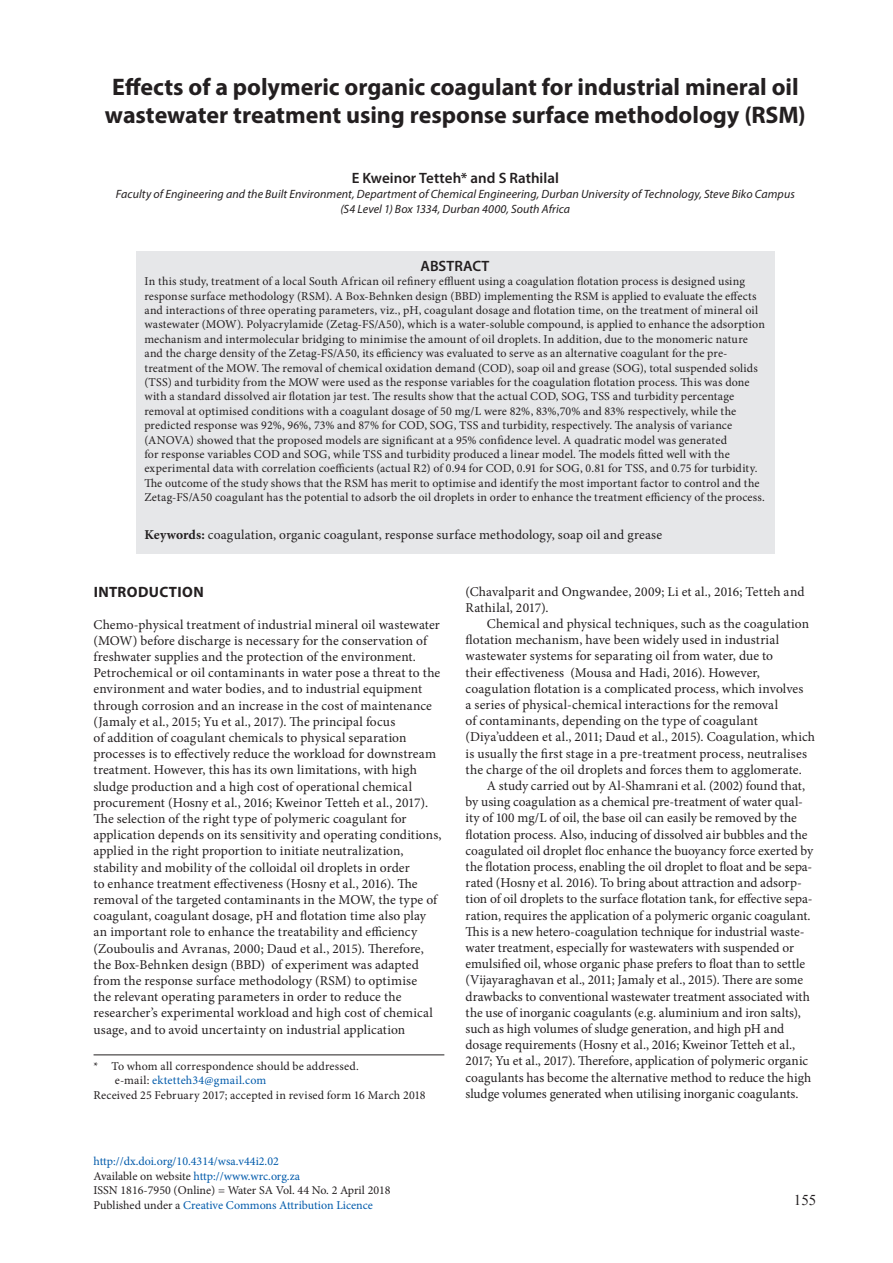
<style>
.page{position:relative;width:893px;height:1263px;background:#fff}
.page>*{position:absolute;margin:0;border:0;box-sizing:border-box;transform-origin:0 0}
.t1{font:700 24px/28.8px "Myriad Pro";letter-spacing:-.005em;color:#231f20}
.t2{font:600 15px "Myriad Pro";color:#231f20}
.t3{font:700 15px "Myriad Pro";letter-spacing:.025em;color:#231f20}
.t4{font:15px "Times New Roman";color:#231f20}
.t5{font:13.5px/16.2px "Minion Pro";letter-spacing:.005em;color:#231f20}
.t6{font:12px/14.4px "Minion Pro";letter-spacing:.015em;color:#231f20}
.t7{font:12px/14.4px "Minion Pro";color:#015aaa}
.t8{font:italic 12px/15px "Myriad Pro";letter-spacing:.005em;color:#231f20;text-align:center}
.t9{font:12px "Minion Pro";letter-spacing:.02em;color:#015aaa}
.s1{font-weight:700}
.s2{color:#231f20}
</style>
<div class="page">
<div style="left:136px;top:251px;width:638px;height:303px;background:#e6e7e9"></div>
<hr style="left:94px;top:1054px;width:350px;height:1px;background:#231f20">
<h1 class="t1" style="left:105px;top:71px;width:702px">Effects of a polymeric organic coagulant for industrial mineral oil wastewater treatment using response surface methodology (RSM)</h1>
<p class="t2" style="left:352px;top:169px;width:209px">E Kweinor Tetteh* and S Rathilal</p>
<p class="t8" style="left:116px;top:187px;width:680px">Faculty of Engineering and the Built Environment, Department of Chemical Engineering, Durban University of Technology, Steve Biko Campus (S4 Level 1) Box 1334, Durban 4000, South Africa</p>
<p class="t2" style="left:420px;top:256px;width:70px">ABSTRACT</p>
<p class="t6" style="left:144px;top:274px;width:622px">In this study, treatment of a local South African oil refinery effluent using a coagulation flotation process is designed using response surface methodology (RSM). A Box-Behnken design (BBD) implementing the RSM is applied to evaluate the effects and interactions of three operating parameters, viz., pH, coagulant dosage and flotation time, on the treatment of mineral oil wastewater (MOW). Polyacrylamide (Zetag-FS/A50), which is a water-soluble compound, is applied to enhance the adsorption mechanism and intermolecular bridging to minimise the amount of oil droplets. In addition, due to the monomeric nature and the charge density of the Zetag-FS/A50, its efficiency was evaluated to serve as an alternative coagulant for the pre&shy;treatment of the MOW. The removal of chemical oxidation demand (COD), soap oil and grease (SOG), total suspended solids (TSS) and turbidity from the MOW were used as the response variables for the coagulation flotation process. This was done with a standard dissolved air flotation jar test. The results show that the actual COD, SOG, TSS and turbidity percentage removal at optimised conditions with a coagulant dosage of 50 mg/L were 82%, 83%,70% and 83% respectively, while the predicted response was 92%, 96%, 73% and 87% for COD, SOG, TSS and turbidity, respectively. The analysis of variance (ANOVA) showed that the proposed models are significant at a 95% confidence level. A quadratic model was generated<br>for response variables COD and SOG, while TSS and turbidity produced a linear model. The models fitted well with the experimental data with correlation coefficients (actual R2) of 0.94 for COD, 0.91 for SOG, 0.81 for TSS, and 0.75 for turbidity.<br>The outcome of the study shows that the RSM has merit to optimise and identify the most important factor to control and the Zetag-FS/A50 coagulant has the potential to adsorb the oil droplets in order to enhance the treatment efficiency of the process.</p>
<p class="t5" style="left:144px;top:526px;width:519px"><span class="s1">Keywords:</span> coagulation, organic coagulant, response surface methodology, soap oil and grease</p>
<p class="t3" style="left:94px;top:582px;width:112px">INTRODUCTION</p>
<p class="t5" style="left:94px;top:616px;width:350px">Chemo-physical treatment of industrial mineral oil wastewater (MOW) before discharge is necessary for the conservation of freshwater supplies and the protection of the environment.<br>Petrochemical or oil contaminants in water pose a threat to the environment and water bodies, and to industrial equipment through corrosion and an increase in the cost of maintenance (Jamaly et al., 2015; Yu et al., 2017). The principal focus<br>of addition of coagulant chemicals to physical separation processes is to effectively reduce the workload for downstream treatment. However, this has its own limitations, with high sludge production and a high cost of operational chemical procurement (Hosny et al., 2016; Kweinor Tetteh et al., 2017).<br>The selection of the right type of polymeric coagulant for application depends on its sensitivity and operating conditions, applied in the right proportion to initiate neutralization, stability and mobility of the colloidal oil droplets in order<br>to enhance treatment effectiveness (Hosny et al., 2016). The removal of the targeted contaminants in the MOW, the type of coagulant, coagulant dosage, pH and flotation time also play an important role to enhance the treatability and efficiency (Zouboulis and Avranas, 2000; Daud et al., 2015). Therefore, the Box-Behnken design (BBD) of experiment was adapted from the response surface methodology (RSM) to optimise<br>the relevant operating parameters in order to reduce the researcher’s experimental workload and high cost of chemical usage, and to avoid uncertainty on industrial application</p>
<p class="t6" style="left:94px;top:1059px;width:267px">* To whom all correspondence should be addressed.</p>
<p class="t9" style="left:115px;top:1072px;width:153px"><span class="s2">e-mail:</span> ektetteh34@gmail.com</p>
<p class="t6" style="left:94px;top:1087px;width:334px">Received 25 February 2017; accepted in revised form 16 March 2018</p>
<p class="t7" style="left:94px;top:1154px;width:299px">http://dx.doi.org/10.4314/wsa.v44i2.02<br><span class="s2">Available on website</span> http://www.wrc.org.za<br><span class="s2">ISSN 1816-7950 (Online) = Water SA Vol. 44 No. 2 April 2018<br>Published under a</span> Creative Commons Attribution Licence</p>
<p class="t5" style="left:466px;top:583px;width:340px">(Chavalparit and Ongwandee, 2009; Li et al., 2016; Tetteh and<br>Rathilal, 2017).</p>
<p class="t5" style="left:487px;top:616px;width:324px">Chemical and physical techniques, such as the coagulation</p>
<p class="t5" style="left:466px;top:632px;width:315px">flotation mechanism, have been widely used in industrial</p>
<p class="t5" style="left:466px;top:648px;width:309px">wastewater systems for separating oil from water, due to</p>
<p class="t5" style="left:466px;top:664px;width:296px">their effectiveness (Mousa and Hadi, 2016). However,</p>
<p class="t5" style="left:466px;top:680px;width:339px">coagulation flotation is a complicated process, which involves</p>
<p class="t5" style="left:466px;top:697px;width:314px">a series of physical-chemical interactions for the removal</p>
<p class="t5" style="left:466px;top:713px;width:294px">of contaminants, depending on the type of coagulant</p>
<p class="t5" style="left:466px;top:729px;width:351px">(Diya’uddeen et al., 2011; Daud et al., 2015). Coagulation, which</p>
<p class="t5" style="left:466px;top:745px;width:343px">is usually the first stage in a pre-treatment process, neutralises</p>
<p class="t5" style="left:466px;top:761px;width:338px">the charge of the oil droplets and forces them to agglomerate.</p>
<p class="t5" style="left:487px;top:778px;width:320px">A study carried out by Al-Shamrani et al. (2002) found that,</p>
<p class="t5" style="left:466px;top:794px;width:339px">by using coagulation as a chemical pre-treatment of water qual-</p>
<p class="t5" style="left:466px;top:810px;width:333px">ity of 100 mg/L of oil, the base oil can easily be removed by the</p>
<p class="t5" style="left:466px;top:826px;width:343px">flotation process. Also, inducing of dissolved air bubbles and the</p>
<p class="t5" style="left:466px;top:842px;width:349px">coagulated oil droplet floc enhance the buoyancy force exerted by</p>
<p class="t5" style="left:466px;top:859px;width:348px">the flotation process, enabling the oil droplet to float and be sepa-</p>
<p class="t5" style="left:466px;top:875px;width:338px">rated (Hosny et al. 2016). To bring about attraction and adsorp-</p>
<p class="t5" style="left:466px;top:891px;width:348px">tion of oil droplets to the surface flotation tank, for effective sepa-</p>
<p class="t5" style="left:466px;top:907px;width:347px">ration, requires the application of a polymeric organic coagulant.</p>
<p class="t5" style="left:466px;top:923px;width:341px">This is a new hetero-coagulation technique for industrial waste-</p>
<p class="t5" style="left:466px;top:940px;width:330px">water treatment, especially for wastewaters with suspended or</p>
<p class="t5" style="left:466px;top:956px;width:341px">emulsified oil, whose organic phase prefers to float than to settle</p>
<p class="t5" style="left:466px;top:972px;width:339px">(Vijayaraghavan et al., 2011; Jamaly et al., 2015). There are some</p>
<p class="t5" style="left:466px;top:988px;width:346px">drawbacks to conventional wastewater treatment associated with</p>
<p class="t5" style="left:466px;top:1004px;width:337px">the use of inorganic coagulants (e.g. aluminium and iron salts),</p>
<p class="t5" style="left:466px;top:1021px;width:320px">such as high volumes of sludge generation, and high pH and</p>
<p class="t5" style="left:466px;top:1037px;width:331px">dosage requirements (Hosny et al., 2016; Kweinor Tetteh et al.,</p>
<p class="t5" style="left:466px;top:1053px;width:344px">2017; Yu et al., 2017). Therefore, application of polymeric organic</p>
<p class="t5" style="left:466px;top:1069px;width:347px">coagulants has become the alternative method to reduce the high</p>
<p class="t5" style="left:466px;top:1085px;width:334px">sludge volumes generated when utilising inorganic coagulants.</p>
<p class="t4" style="left:794px;top:1190px;width:24px">155</p>
</div>
